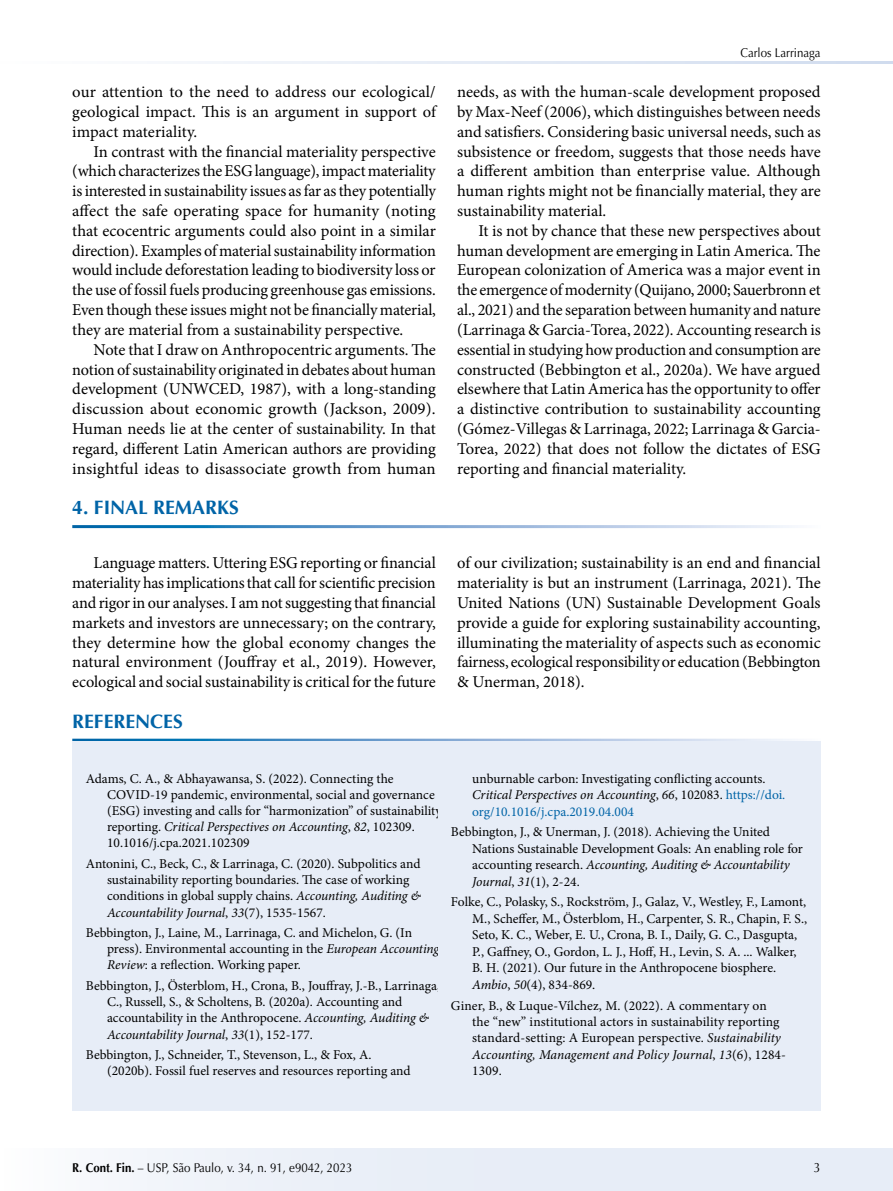
<style>
.page{position:relative;width:893px;height:1191px;background:#fff}
.page>*{position:absolute;margin:0;border:0;box-sizing:border-box;transform-origin:0 0}
.t1{font:700 19.5px "Optima LT Std";color:#0064a7}
.t2{font:16.5px/19.8px "Minion Pro";letter-spacing:-.005em;color:#000;text-align:justify}
.t3{font:13.5px/16.5px "Minion Pro";color:#000}
.t4{font:13.5px "Optima LT Std";color:#000;scale:.9 1}
.t5{font:12.75px "Optima LT Std";color:#000;scale:.9 1}
.s1{font-style:italic}
.s2{color:#0064a7}
.s3{font-weight:700}
</style>
<div class="page">
<div style="left:0;top:1148px;width:893px;height:43px;background:#e7edf7"></div>
<hr style="left:0;top:61px;width:893px;height:3px;background:#cfdbee">
<div style="left:73px;top:741px;width:382px;height:141px;background:#e7edf7"></div>
<div style="left:73px;top:826px;width:382px;height:125px;background:#e7edf7"></div>
<div style="left:73px;top:948px;width:382px;height:125px;background:#e7edf7"></div>
<div style="left:73px;top:1017px;width:382px;height:93px;background:#e7edf7"></div>
<div style="left:438px;top:741px;width:382px;height:109px;background:#e7edf7"></div>
<div style="left:438px;top:795px;width:382px;height:125px;background:#e7edf7"></div>
<div style="left:438px;top:865px;width:382px;height:159px;background:#e7edf7"></div>
<div style="left:438px;top:968px;width:382px;height:142px;background:#e7edf7"></div>
<p class="t2" style="left:72px;top:82px;width:365px">our attention to the need to address our ecological/ geological impact. This is an argument in support of impact materiality.</p>
<p class="t2" style="left:72px;top:141px;width:365px;text-indent:21px">In contrast with the financial materiality perspective (which characterizes the ESG language), impact materiality is interested in sustainability issues as far as they potentially affect the safe operating space for humanity (noting that ecocentric arguments could also point in a similar direction). Examples of material sustainability information would include deforestation leading to biodiversity loss or the use of fossil fuels producing greenhouse gas emissions.<br>Even though these issues might not be financially material, they are material from a sustainability perspective.</p>
<p class="t2" style="left:72px;top:340px;width:365px;text-indent:21px">Note that I draw on Anthropocentric arguments. The notion of sustainability originated in debates about human development (UNWCED, 1987), with a long-standing discussion about economic growth (Jackson, 2009).<br>Human needs lie at the center of sustainability. In that regard, different Latin American authors are providing insightful ideas to disassociate growth from human</p>
<p class="t1" style="left:72px;top:496px;width:168px">4. FINAL REMARKS</p>
<p class="t5" style="left:740px;top:45px;width:91px">Carlos Larrinaga</p>
<p class="t2" style="left:457px;top:82px;width:365px">needs, as with the human-scale development proposed by Max-Neef (2006), which distinguishes between needs and satisfiers. Considering basic universal needs, such as subsistence or freedom, suggests that those needs have a different ambition than enterprise value. Although human rights might not be financially material, they are sustainability material.</p>
<p class="t2" style="left:457px;top:221px;width:365px;text-indent:21px">It is not by chance that these new perspectives about human development are emerging in Latin America. The European colonization of America was a major event in the emergence of modernity (Quijano, 2000; Sauerbronn et al., 2021) and the separation between humanity and nature (Larrinaga &amp; Garcia-Torea, 2022). Accounting research is essential in studying how production and consumption are constructed (Bebbington et al., 2020a). We have argued elsewhere that Latin America has the opportunity to offer a distinctive contribution to sustainability accounting (Gómez-Villegas &amp; Larrinaga, 2022; Larrinaga &amp; Garcia-Torea, 2022) that does not follow the dictates of ESG reporting and financial materiality.</p>
<p class="t2" style="left:72px;top:553px;width:365px;text-indent:21px">Language matters. Uttering ESG reporting or financial materiality has implications that call for scientific precision and rigor in our analyses. I am not suggesting that financial markets and investors are unnecessary; on the contrary, they determine how the global economy changes the natural environment (Jouffray et al., 2019). However, ecological and social sustainability is critical for the future</p>
<p class="t2" style="left:457px;top:553px;width:365px">of our civilization; sustainability is an end and financial materiality is but an instrument (Larrinaga, 2021). The United Nations (UN) Sustainable Development Goals provide a guide for exploring sustainability accounting, illuminating the materiality of aspects such as economic fairness, ecological responsibility or education (Bebbington &amp; Unerman, 2018).</p>
<p class="t1" style="left:72px;top:710px;width:112px">REFERENCES</p>
<p class="t3" style="left:107px;top:770px;width:336px;text-indent:-21px">Adams, C. A., &amp; Abhayawansa, S. (2022). Connecting the COVID-19 pandemic, environmental, social and governance (ESG) investing and calls for “harmonization” of sustainability reporting. <span class="s1">Critical Perspectives on Accounting</span>, <span class="s1">82</span>, 102309.<br>10.1016/j.cpa.2021.102309</p>
<p class="t3" style="left:107px;top:855px;width:315px;text-indent:-21px">Antonini, C., Beck, C., &amp; Larrinaga, C. (2020). Subpolitics and sustainability reporting boundaries. The case of working conditions in global supply chains. <span class="s1">Accounting, Auditing &amp; Accountability Journal</span>, <span class="s1">33</span>(7), 1535-1567.</p>
<p class="t3" style="left:107px;top:924px;width:334px;text-indent:-21px">Bebbington, J., Laine, M., Larrinaga, C. and Michelon, G. (In press). Environmental accounting in the <span class="s1">European Accounting<br>Review</span>: a reflection. Working paper.</p>
<p class="t3" style="left:107px;top:977px;width:335px;text-indent:-21px">Bebbington, J., Österblom, H., Crona, B., Jouffray, J.-B., Larrinaga, C., Russell, S., &amp; Scholtens, B. (2020a). Accounting and accountability in the Anthropocene. <span class="s1">Accounting, Auditing &amp; Accountability Journal</span>, <span class="s1">33</span>(1), 152-177.</p>
<p class="t3" style="left:107px;top:1046px;width:305px;text-indent:-21px">Bebbington, J., Schneider, T., Stevenson, L., &amp; Fox, A. (2020b). Fossil fuel reserves and resources reporting and</p>
<p class="t3" style="left:472px;top:770px;width:315px">unburnable carbon: Investigating conflicting accounts.<br><span class="s1">Critical Perspectives on Accounting</span>, <span class="s1">66</span>, 102083. <span class="s2">https://doi. org/10.1016/j.cpa.2019.04.004</span></p>
<p class="t3" style="left:472px;top:823px;width:332px;text-indent:-21px">Bebbington, J., &amp; Unerman, J. (2018). Achieving the United Nations Sustainable Development Goals: An enabling role for accounting research. <span class="s1">Accounting, Auditing &amp; Accountability Journal</span>, <span class="s1">31</span>(1), 2-24.</p>
<p class="t3" style="left:472px;top:894px;width:336px;text-indent:-21px">Folke, C., Polasky, S., Rockström, J., Galaz, V., Westley, F., Lamont, M., Scheffer, M., Österblom, H., Carpenter, S. R., Chapin, F. S., Seto, K. C., Weber, E. U., Crona, B. I., Daily, G. C., Dasgupta, P., Gaffney, O., Gordon, L. J., Hoff, H., Levin, S. A. ... Walker, B. H. (2021). Our future in the Anthropocene biosphere.<br><span class="s1">Ambio</span>, <span class="s1">50</span>(4), 834-869.</p>
<p class="t3" style="left:472px;top:997px;width:315px;text-indent:-21px">Giner, B., &amp; Luque-Vílchez, M. (2022). A commentary on the “new” institutional actors in sustainability reporting standard-setting: A European perspective. <span class="s1">Sustainability Accounting, Management and Policy Journal</span>, <span class="s1">13</span>(6), 1284- 1309.</p>
<p class="t5" style="left:72px;top:1160px;width:313px"><span class="s3">R. Cont. Fin.</span> – USP, São Paulo, v. 34, n. 91, e9042, 2023</p>
<p class="t4" style="left:814px;top:1160px;width:9px">3</p>
</div>
